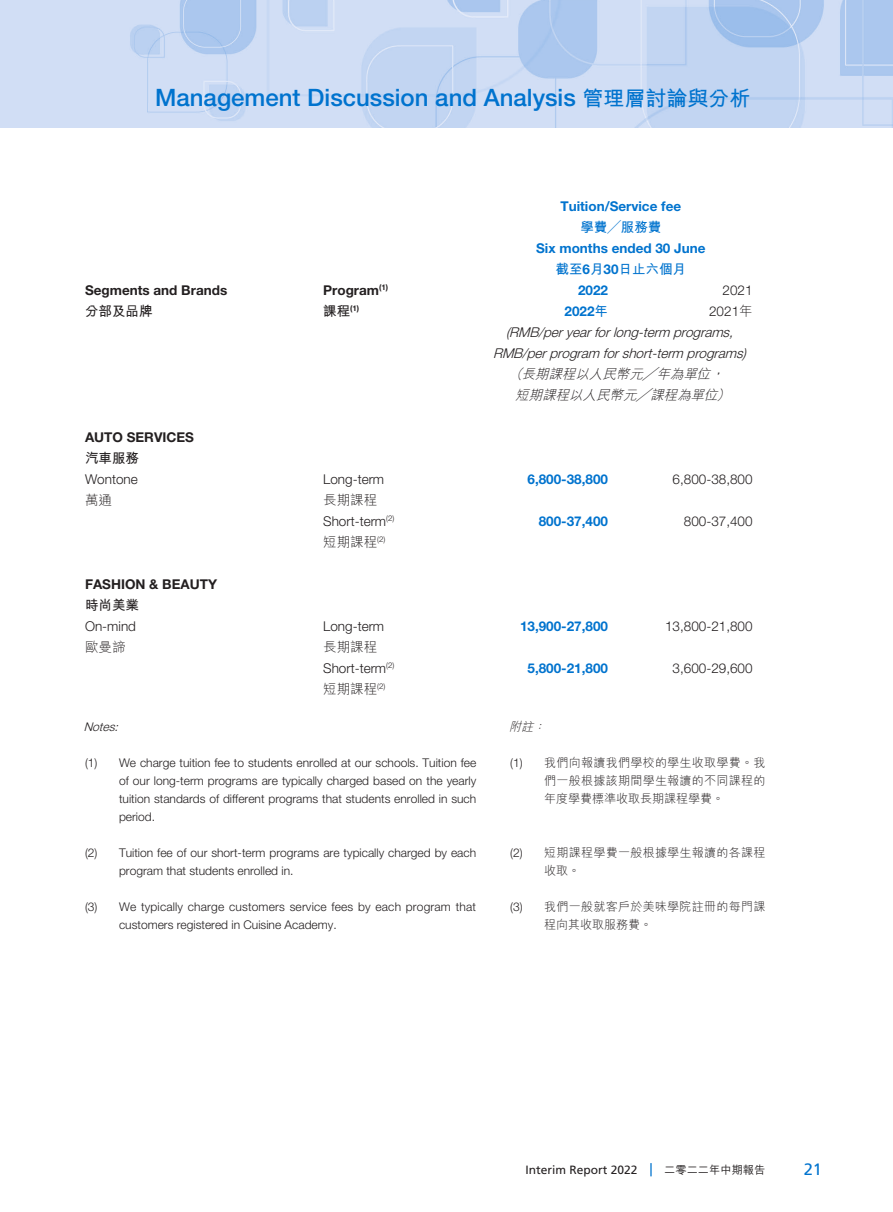
<style>
.page{position:relative;width:893px;height:1212px;background:#fff}
.page>*{position:absolute;margin:0;border:0;box-sizing:border-box;transform-origin:0 0}
.t1{font:500 24px "Helvetica Neue LT Std";color:#0073ce}
.t2{font:16.5px "Frutiger LT Std";color:#0073ce}
.t3{font:300 13.5px "Helvetica Neue LT Std";color:#231f20}
.t4{font:700 13.5px "Helvetica Neue LT Std";color:#0073ce}
.t5{font:italic 300 13.5px "Helvetica Neue LT Std";color:#231f20}
.t6{font:700 13.5px "Helvetica Neue LT Std";color:#231f20}
.t7{font:italic 300 13.5px/21px "M Hei HK";color:#231f20;text-align:center}
.t8{font:300 13.5px "M Hei HK";color:#231f20}
.t9{font:700 13.5px "M Hei HK";color:#0073ce}
.t10{font:700 13.5px "M Hei HK";color:#231f20}
.t11{font:300 12px/18px "Helvetica Neue LT Std";color:#231f20}
.t12{font:300 12px/18px "M Hei HK";letter-spacing:.025em;color:#231f20}
.t13{font:12px "Frutiger LT Std";color:#231f20}
.t14{font:italic 300 12px "Helvetica Neue LT Std";color:#231f20}
.t15{font:italic 300 12px "M Hei HK";color:#231f20}
.t16{font:700 7.8px "Helvetica Neue LT Std";color:#231f20}
.s1{font-family:"M Hei HK";font-weight:700;font-size:21px}
.s2{font-family:"Helvetica Neue LT Std"}
.s3{font-family:"M Hei HK";font-size:13.5px}
.s4{font-family:"M Hei HK"}
.s5{font-family:"M Hei HK";font-weight:500;font-size:11.25px}
</style>
<div class="page">
<img style="left:0;top:0;width:893px;height:128px">
<svg style="left:650px;top:1163px;width:2px;height:13px"></svg>
<h1 class="t1" style="left:155px;top:84px;width:597px">Management Discussion and Analysis <span class="s1">管理層討論與分析</span></h1>
<p class="t4" style="left:560px;top:197px;width:122px">Tuition/Service fee</p>
<p class="t9" style="left:580px;top:217px;width:82px">學費╱服務費</p>
<p class="t4" style="left:536px;top:239px;width:171px">Six months ended 30 June</p>
<p class="t9" style="left:556px;top:259px;width:132px">截至<span class="s2">6</span>月<span class="s2">30</span>日止六個月</p>
<p class="t6" style="left:85px;top:281px;width:144px">Segments and Brands</p>
<p class="t6" style="left:323px;top:281px;width:67px">Program<sup>(1)</sup></p>
<p class="t4" style="left:578px;top:281px;width:32px">2022</p>
<p class="t3" style="left:723px;top:282px;width:32px">2021</p>
<p class="t10" style="left:85px;top:301px;width:69px">分部及品牌</p>
<p class="t16" style="left:323px;top:304px;width:38px"><span class="s3">課程</span>(1)</p>
<p class="t4" style="left:565px;top:302px;width:45px">2022<span class="s4">年</span></p>
<p class="t3" style="left:709px;top:303px;width:45px">2021<span class="s4">年</span></p>
<p class="t5" style="left:506px;top:324px;width:233px">(RMB/peryearforlong-term programs,</p>
<p class="t5" style="left:493px;top:345px;width:255px">RMB/perprogram forshort-term programs)</p>
<p class="t7" style="left:509px;top:363px;width:227px">（長期課程以人民幣元╱年為單位，短期課程以人民幣元╱課程為單位）</p>
<p class="t6" style="left:85px;top:428px;width:111px">AUTO SERVICES</p>
<p class="t10" style="left:85px;top:448px;width:55px">汽車服務</p>
<p class="t3" style="left:85px;top:471px;width:54px">Wontone</p>
<p class="t3" style="left:323px;top:471px;width:63px">Long-term</p>
<p class="t4" style="left:527px;top:470px;width:82px">6,800-38,800</p>
<p class="t3" style="left:673px;top:471px;width:82px">6,800-38,800</p>
<p class="t8" style="left:85px;top:490px;width:28px">萬通</p>
<p class="t8" style="left:323px;top:490px;width:55px">長期課程</p>
<p class="t3" style="left:323px;top:513px;width:73px">Short-term<sup>(2)</sup></p>
<p class="t4" style="left:539px;top:512px;width:71px">800-37,400</p>
<p class="t3" style="left:684px;top:513px;width:70px">800-37,400</p>
<p class="t8" style="left:323px;top:532px;width:64px">短期課程<sup>(2)</sup></p>
<p class="t6" style="left:85px;top:575px;width:134px">FASHION &amp; BEAUTY</p>
<p class="t10" style="left:85px;top:595px;width:55px">時尚美業</p>
<p class="t3" style="left:85px;top:618px;width:52px">On-mind</p>
<p class="t3" style="left:323px;top:618px;width:63px">Long-term</p>
<p class="t4" style="left:520px;top:617px;width:90px">13,900-27,800</p>
<p class="t3" style="left:665px;top:618px;width:89px">13,800-21,800</p>
<p class="t8" style="left:85px;top:637px;width:42px">歐曼諦</p>
<p class="t8" style="left:323px;top:637px;width:55px">長期課程</p>
<p class="t3" style="left:323px;top:660px;width:73px">Short-term<sup>(2)</sup></p>
<p class="t4" style="left:527px;top:659px;width:82px">5,800-21,800</p>
<p class="t3" style="left:673px;top:660px;width:82px">3,600-29,600</p>
<p class="t8" style="left:323px;top:679px;width:64px">短期課程<sup>(2)</sup></p>
<p class="t14" style="left:84px;top:719px;width:39px">Notes:</p>
<p class="t11" style="left:119px;top:753px;width:359px;text-align:justify;text-indent:-34px">(1) We charge tuition fee to students enrolled at our schools. Tuition fee of our long-term programs are typically charged based on the yearly tuition standards of different programs that students enrolled in such period.</p>
<p class="t11" style="left:119px;top:843px;width:359px;text-indent:-34px">(2) Tuition fee of our short-term programs are typically charged by each program that students enrolled in.</p>
<p class="t11" style="left:119px;top:897px;width:358px;text-indent:-34px">(3) We typically charge customers service fees by each program that customers registered in Cuisine Academy.</p>
<p class="t15" style="left:509px;top:718px;width:42px">附註：</p>
<p class="t12" style="left:544px;top:753px;width:223px;text-align:justify;text-indent:-34px"><span class="s2">(1)</span> 我們向報讀我們學校的學生收取學費。我們一般根據該期間學生報讀的不同課程的年度學費標準收取長期課程學費。</p>
<p class="t12" style="left:544px;top:843px;width:223px;text-indent:-34px"><span class="s2">(2)</span> 短期課程學費一般根據學生報讀的各課程收取。</p>
<p class="t12" style="left:544px;top:897px;width:223px;text-indent:-34px"><span class="s2">(3)</span> 我們一般就客戶於美味學院註冊的每門課程向其收取服務費。</p>
<p class="t13" style="left:525px;top:1162px;width:241px">Interim Report 2022 <span class="s5">二零二二年中期報告</span></p>
<h2 class="t2" style="left:804px;top:1159px;width:20px">21</h2>
</div>
